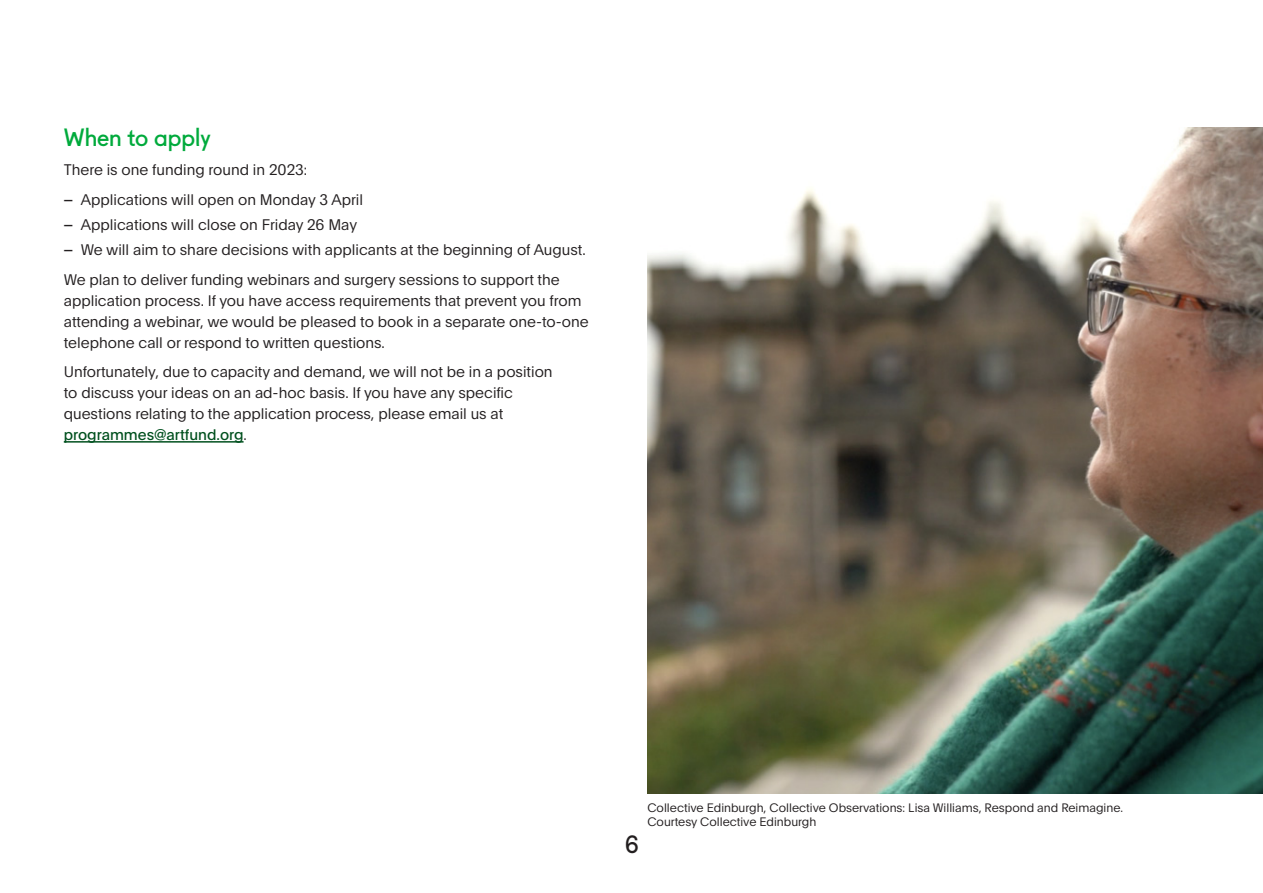
<style>
.page{position:relative;width:1263px;height:893px;background:#fff}
.page>*{position:absolute;margin:0;border:0;box-sizing:border-box;transform-origin:0 0}
.Heading_2{font:24px "Fugue Art Fund";color:#00aa3c}
.t1{font:24px "Fugue Art Fund";color:#231f20}
.body_copy{font:300 15px/21px "Plain";color:#231f20}
.body_copy-2{font:300 12px/14.4px "Plain";color:#231f20}
.s1{font-family:"Fugue Art Fund";font-weight:400}
.s2{font-weight:400;color:#00501e}
</style>
<div class="page">
<hr style="left:64px;top:441px;width:180px;height:2px;background:#00501e">
<img style="left:647px;top:128px;width:616px;height:665px">
<p class="Heading_2" style="left:64px;top:118px;width:148px">When to apply</p>
<p class="body_copy" style="left:64px;top:159px;width:245px">There is one funding round in 2023:</p>
<p class="body_copy" style="left:64px;top:188px;width:301px"><span class="s1">–</span> Applications will open on Monday 3 April</p>
<p class="body_copy" style="left:64px;top:214px;width:295px"><span class="s1">–</span> Applications will close on Friday 26 May</p>
<p class="body_copy" style="left:64px;top:239px;width:523px"><span class="s1">–</span> We will aim to share decisions with applicants at the beginning of August.</p>
<p class="body_copy" style="left:64px;top:268px;width:526px">We plan to deliver funding webinars and surgery sessions to support the application process. If you have access requirements that prevent you from attending a webinar, we would be pleased to book in a separate one-to-one telephone call or respond to written questions.</p>
<p class="body_copy" style="left:64px;top:361px;width:490px">Unfortunately, due to capacity and demand, we will not be in a position to discuss your ideas on an ad-hoc basis. If you have any specific questions relating to the application process, please email us at <span class="s2">programmes@artfund.org</span>.</p>
<h1 class="t1" style="left:625px;top:825px;width:15px">6</h1>
<p class="body_copy-2" style="left:647px;top:800px;width:477px">Collective Edinburgh, Collective Observations: Lisa Williams, Respond and Reimagine.<br>Courtesy Collective Edinburgh</p>
</div>
